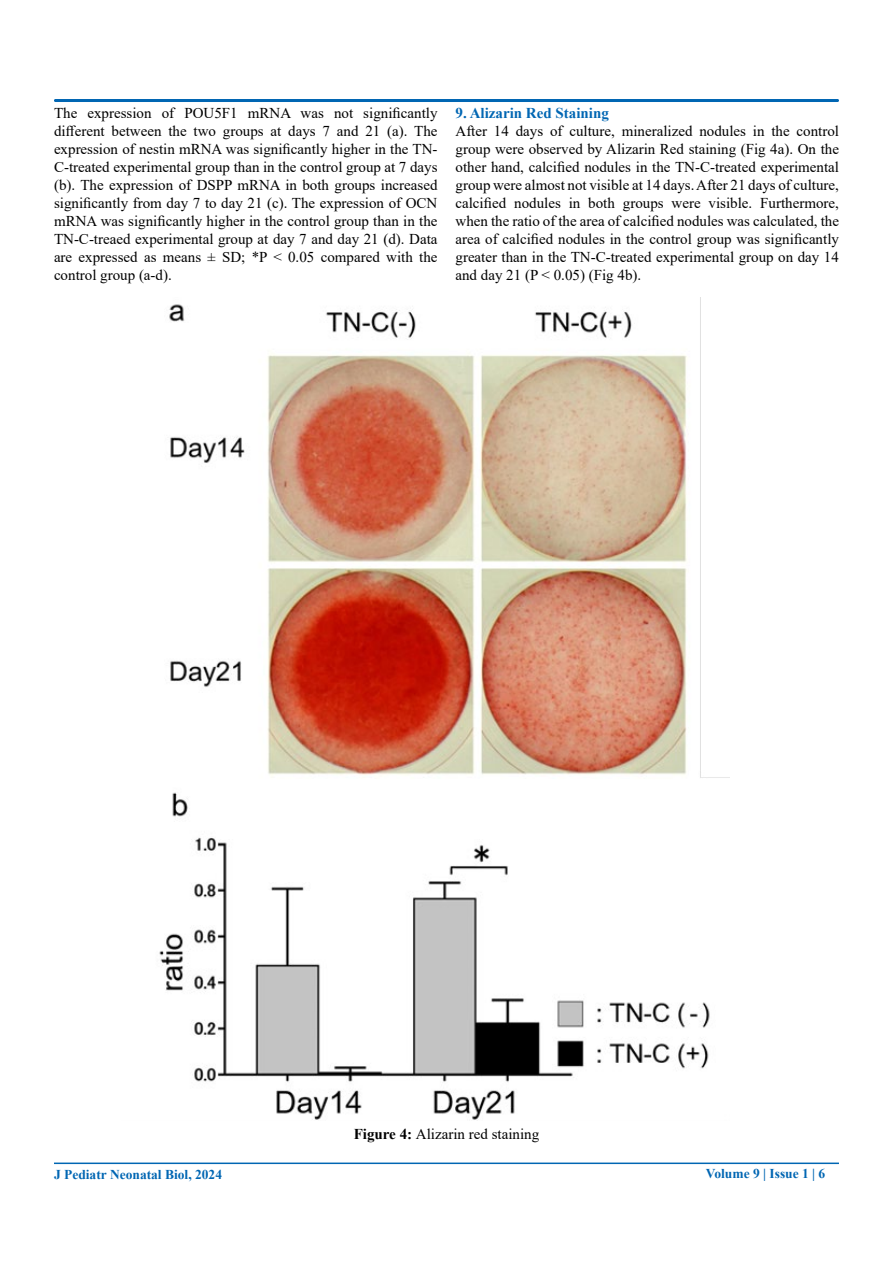
<style>
.page{position:relative;width:893px;height:1263px;background:#fff}
.page>*{position:absolute;margin:0;border:0;box-sizing:border-box;transform-origin:0 0}
.t1{font:15px/18px "Times New Roman";color:#000;text-align:justify}
.t2{font:700 15px "Times New Roman";color:#0066b3}
.t3{font:700 13.5px "Times New Roman";color:#0066b3}
.s1{font-weight:700}
</style>
<div class="page">
<div style="left:54px;top:99px;width:785px;height:3px;border:2px solid #0066b3"></div>
<hr style="left:54px;top:1162px;width:785px;height:2px;background:#0066b3">
<img style="left:159px;top:297px;width:571px;height:824px">
<p class="t1" style="left:54px;top:104px;width:385px">The expression of POU5F1 mRNA was not significantly different between the two groups at days 7 and 21 (a). The expression of nestin mRNA was significantly higher in the TN-C-treated experimental group than in the control group at 7 days (b). The expression of DSPP mRNA in both groups increased significantly from day 7 to day 21 (c). The expression of OCN mRNA was significantly higher in the control group than in the TN-C-treaed experimental group at day 7 and day 21 (d). Data are expressed as means ± SD; *P &lt; 0.05 compared with the control group (a-d).</p>
<p class="t2" style="left:455px;top:102px;width:155px">9. Alizarin Red Staining</p>
<p class="t1" style="left:455px;top:122px;width:385px">After 14 days of culture, mineralized nodules in the control group were observed by Alizarin Red staining (Fig 4a). On the other hand, calcified nodules in the TN-C-treated experimental group were almost not visible at 14 days. After 21 days of culture, calcified nodules in both groups were visible. Furthermore, when the ratio of the area of calcified nodules was calculated, the area of calcified nodules in the control group was significantly greater than in the TN-C-treated experimental group on day 14 and day 21 (P &lt; 0.05) (Fig 4b).</p>
<p class="t1" style="left:354px;top:1124px;width:187px"><span class="s1">Figure 4:</span> Alizarin red staining</p>
<p class="t3" style="left:54px;top:1164px;width:170px">J Pediatr Neonatal Biol, 2024</p>
<p class="t3" style="left:706px;top:1163px;width:121px">Volume 9 | Issue 1 | 6</p>
</div>
